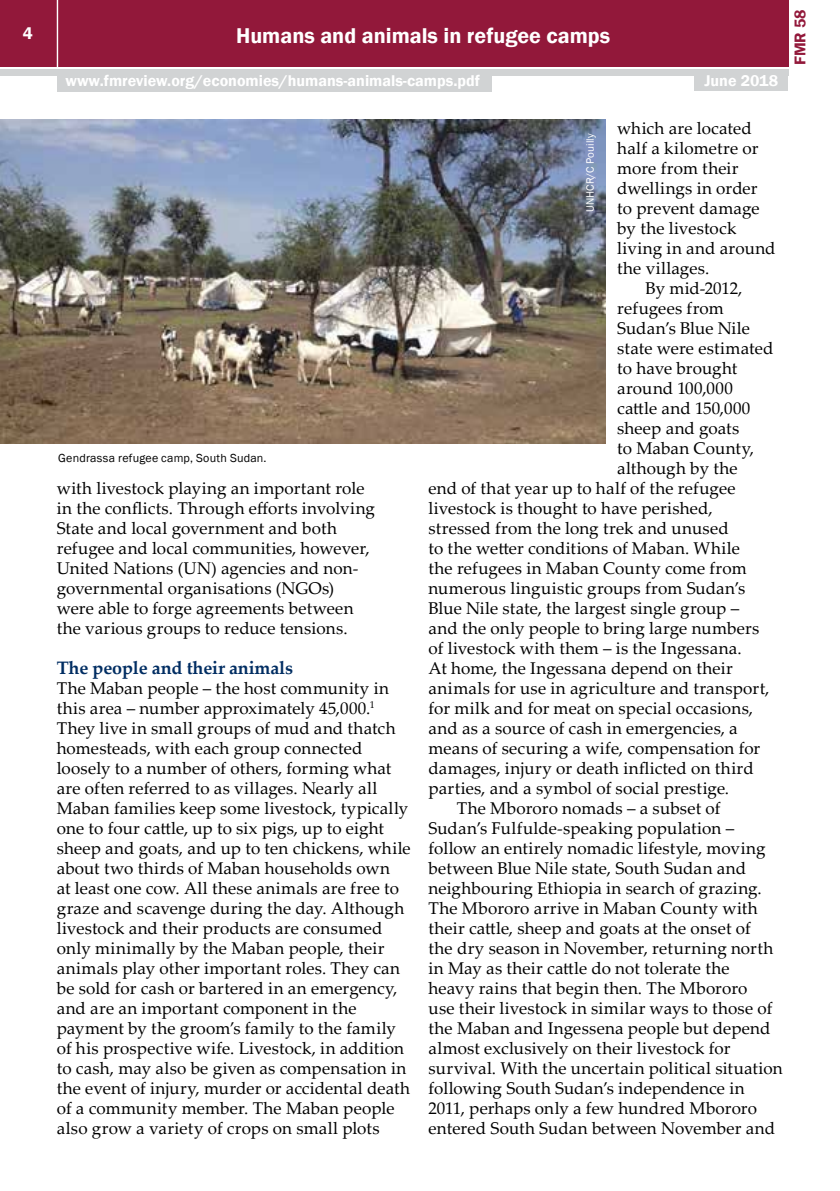
<style>
.page{position:relative;width:840px;height:1191px;background:#fff}
.page>*{position:absolute;margin:0;border:0;box-sizing:border-box;transform-origin:0 0}
.t1{font:600 22px "Franklin Gothic";color:#fff}
.t2{font:700 18px "Palatino Linotype";letter-spacing:-.01em;color:#002d62}
.t3{font:17px/20px "Palatino Linotype";letter-spacing:.01em;color:#000}
.t4{font:17px "Palatino Linotype";letter-spacing:-.01em;color:#000}
.t5{font:600 17px "Franklin Gothic";color:#fff}
.t6{font:600 16px "Franklin Gothic";color:#fff}
.t7{font:600 16px "Franklin Gothic";color:#92183a}
.t8{font:12px "Franklin Gothic";letter-spacing:.015em;color:#000}
.t9{font:11px "Franklin Gothic";color:#fff}
</style>
<div class="page">
<div style="left:0;top:0;width:787px;height:66px;background:#92183a"></div>
<div style="left:0;top:69px;width:787px;height:6px;background:#d1d3d4"></div>
<hr style="left:57px;top:0;width:1px;height:67px;background:#fff">
<div style="left:694px;top:73px;width:93px;height:18px;background:#d1d3d4"></div>
<div style="left:57px;top:74px;width:434px;height:18px;background:#d1d3d4"></div>
<img style="left:0;top:119px;width:605px;height:324px">
<p class="t5" style="left:23px;top:23px;width:11px">4</p>
<p class="t1" style="left:236px;top:22px;width:375px">Humans and animals in refugee camps</p>
<p class="t6" style="left:65px;top:71px;width:415px">www.fmreview.org/economies/humans-animals-camps.pdf</p>
<p class="t6" style="left:704px;top:71px;width:75px">June 2018</p>
<p class="t7" style="left:789px;top:65px;width:57px;rotate:-90deg">FMR 58</p>
<p class="t8" style="left:58px;top:451px;width:210px">Gendrassa refugee camp, South Sudan.</p>
<p class="t3" style="left:57px;top:477px;width:320px">with livestock playing an important role in the conflicts. Through efforts involving State and local government and both refugee and local communities, however, United Nations (UN) agencies and non&shy;governmental organisations (NGOs) were able to forge agreements between the various groups to reduce tensions.</p>
<p class="t2" style="left:57px;top:655px;width:238px">The people and their animals</p>
<p class="t3" style="left:57px;top:677px;width:355px">The Maban people – the host community in this area – number approximately 45,000.<sup>1<br></sup>They live in small groups of mud and thatch homesteads, with each group connected loosely to a number of others, forming what are often referred to as villages. Nearly all Maban families keep some livestock, typically one to four cattle, up to six pigs, up to eight sheep and goats, and up to ten chickens, while about two thirds of Maban households own<br>at least one cow. All these animals are free to graze and scavenge during the day. Although livestock and their products are consumed only minimally by the Maban people, their animals play other important roles. They can be sold for cash or bartered in an emergency, and are an important component in the payment by the groom’s family to the family of his prospective wife. Livestock, in addition to cash, may also be given as compensation in the event of injury, murder or accidental death of a community member. The Maban people also grow a variety of crops on small plots</p>
<p class="t3" style="left:617px;top:117px;width:136px">which are located</p>
<p class="t3" style="left:617px;top:137px;width:143px">half a kilometre or</p>
<p class="t3" style="left:617px;top:157px;width:123px">more from their</p>
<p class="t3" style="left:617px;top:177px;width:142px">dwellings in order</p>
<p class="t3" style="left:617px;top:197px;width:144px">to prevent damage</p>
<p class="t3" style="left:617px;top:217px;width:121px">by the livestock</p>
<p class="t3" style="left:617px;top:237px;width:160px">living in and around</p>
<p class="t3" style="left:617px;top:257px;width:93px">the villages.</p>
<p class="t4" style="left:645px;top:276px;width:98px">By mid-2012,</p>
<p class="t3" style="left:617px;top:297px;width:108px">refugees from</p>
<p class="t3" style="left:617px;top:317px;width:134px">Sudan’s Blue Nile</p>
<p class="t3" style="left:617px;top:337px;width:158px">state were estimated</p>
<p class="t3" style="left:617px;top:357px;width:122px">to have brought</p>
<p class="t3" style="left:617px;top:377px;width:117px">around 100,000</p>
<p class="t3" style="left:617px;top:397px;width:135px">cattle and 150,000</p>
<p class="t3" style="left:617px;top:417px;width:124px">sheep and goats</p>
<p class="t3" style="left:617px;top:437px;width:138px">to Maban County,</p>
<p class="t3" style="left:617px;top:457px;width:122px">although by the</p>
<p class="t3" style="left:428px;top:477px;width:308px">end of that year up to half of the refugee</p>
<p class="t3" style="left:428px;top:497px;width:285px">livestock is thought to have perished,</p>
<p class="t3" style="left:428px;top:517px;width:301px">stressed from the long trek and unused</p>
<p class="t3" style="left:428px;top:537px;width:313px">to the wetter conditions of Maban. While</p>
<p class="t3" style="left:428px;top:557px;width:319px">the refugees in Maban County come from</p>
<p class="t3" style="left:428px;top:577px;width:318px">numerous linguistic groups from Sudan’s</p>
<p class="t3" style="left:428px;top:597px;width:312px">Blue Nile state, the largest single group –</p>
<p class="t3" style="left:428px;top:617px;width:332px">and the only people to bring large numbers</p>
<p class="t3" style="left:428px;top:637px;width:314px">of livestock with them – is the Ingessana.</p>
<p class="t3" style="left:428px;top:657px;width:306px">At home, the Ingessana depend on their</p>
<p class="t3" style="left:428px;top:677px;width:342px">animals for use in agriculture and transport,</p>
<p class="t3" style="left:428px;top:697px;width:326px">for milk and for meat on special occasions,</p>
<p class="t3" style="left:428px;top:717px;width:310px">and as a source of cash in emergencies, a</p>
<p class="t3" style="left:428px;top:737px;width:333px">means of securing a wife, compensation for</p>
<p class="t3" style="left:428px;top:757px;width:326px">damages, injury or death inflicted on third</p>
<p class="t3" style="left:428px;top:777px;width:302px">parties, and a symbol of social prestige.</p>
<p class="t3" style="left:456px;top:797px;width:265px">The Mbororo nomads – a subset of</p>
<p class="t3" style="left:428px;top:817px;width:307px">Sudan’s Fulfulde-speaking population –</p>
<p class="t3" style="left:428px;top:837px;width:338px">follow an entirely nomadic lifestyle, moving</p>
<p class="t3" style="left:428px;top:857px;width:319px">between Blue Nile state, South Sudan and</p>
<p class="t3" style="left:428px;top:877px;width:334px">neighbouring Ethiopia in search of grazing.</p>
<p class="t3" style="left:428px;top:897px;width:330px">The Mbororo arrive in Maban County with</p>
<p class="t3" style="left:428px;top:917px;width:324px">their cattle, sheep and goats at the onset of</p>
<p class="t3" style="left:428px;top:937px;width:346px">the dry season in November, returning north</p>
<p class="t3" style="left:428px;top:957px;width:302px">in May as their cattle do not tolerate the</p>
<p class="t3" style="left:428px;top:977px;width:320px">heavy rains that begin then. The Mbororo</p>
<p class="t3" style="left:428px;top:997px;width:345px">use their livestock in similar ways to those of</p>
<p class="t3" style="left:428px;top:1017px;width:343px">the Maban and Ingessena people but depend</p>
<p class="t3" style="left:428px;top:1037px;width:303px">almost exclusively on their livestock for</p>
<p class="t3" style="left:428px;top:1057px;width:355px">survival. With the uncertain political situation</p>
<p class="t3" style="left:428px;top:1077px;width:317px">following South Sudan’s independence in</p>
<p class="t3" style="left:428px;top:1097px;width:330px">2011, perhaps only a few hundred Mbororo</p>
<p class="t3" style="left:428px;top:1117px;width:348px">entered South Sudan between November and</p>
<p class="t9" style="left:583px;top:212px;width:80px;rotate:-90deg">UNHCR/C Pouilly</p>
</div>
